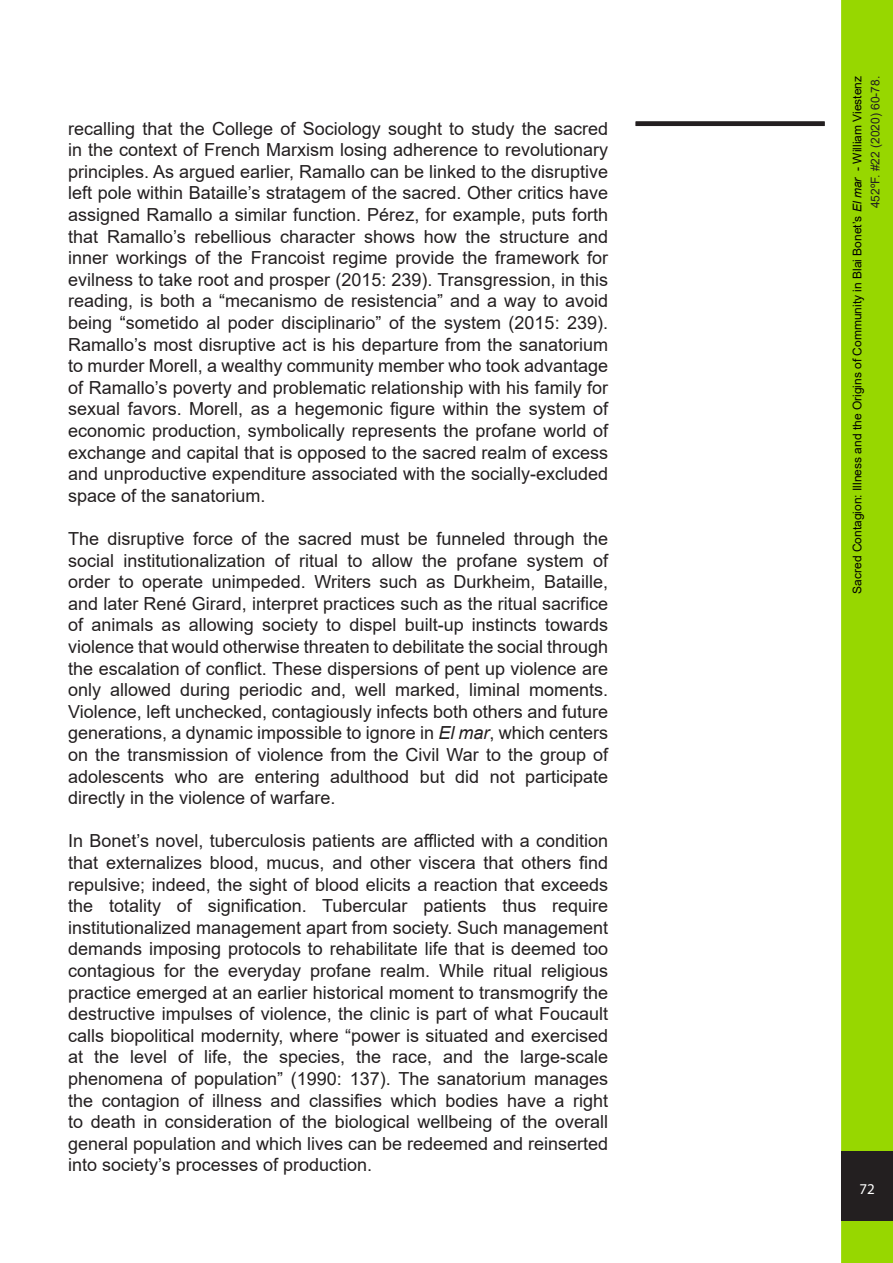
<style>
.page{position:relative;width:893px;height:1263px;background:#fff}
.page>*{position:absolute;margin:0;border:0;box-sizing:border-box;transform-origin:0 0}
.t1{font:18px/21.6px "Arial";color:#231f20;text-align:justify}
.t2{font:15px "Myriad Pro";color:#fff}
.t3{font:12px/18px "Arial";color:#000;text-align:right}
.s1{color:#111}
.s2{font-style:italic}
.s3{color:#231f20}
</style>
<div class="page">
<div style="left:841px;top:0;width:52px;height:1263px;background:#97d700;border:3px solid #97d700"></div>
<div style="left:841px;top:1151px;width:52px;height:70px;background:#231f20"></div>
<div style="left:636px;top:121px;width:189px;height:5px;background:#231f20"></div>
<p class="t1" style="left:68px;top:117px;width:541px">recalling that the College of Sociology sought to study the sacred in the context of French Marxism losing adherence to revolutionary principles. As argued earlier, Ramallo can be linked to the disruptive left pole within Bataille’s stratagem of the sacred. Other critics have assigned Ramallo a similar function. Pérez, for example, puts forth that Ramallo’s rebellious character shows how the structure and inner workings of the Francoist regime provide the framework for evilness to take root and prosper (2015: 239). Transgression, in this reading, is both a <span class="s1">“</span>mecanismo de resistencia” and a way to avoid being <span class="s1">“</span>sometido al poder disciplinario” of the system (2015: 239).<br>Ramallo’s most disruptive act is his departure from the sanatorium to murder Morell, a wealthy community member who took advantage of Ramallo’s poverty and problematic relationship with his family for sexual favors. Morell, as a hegemonic figure within the system of economic production, symbolically represents the profane world of exchange and capital that is opposed to the sacred realm of excess and unproductive expenditure associated with the socially-excluded space of the sanatorium.</p>
<p class="t1" style="left:68px;top:528px;width:541px">The disruptive force of the sacred must be funneled through the social institutionalization of ritual to allow the profane system of order to operate unimpeded. Writers such as Durkheim, Bataille, and later René Girard, interpret practices such as the ritual sacrifice of animals as allowing society to dispel built-up instincts towards violence that would otherwise threaten to debilitate the social through the escalation of conflict. These dispersions of pent up violence are only allowed during periodic and, well marked, liminal moments.<br>Violence, left unchecked, contagiously infects both others and future generations, a dynamic impossible to ignore in <span class="s2">El mar</span>, which centers on the transmission of violence from the Civil War to the group of adolescents who are entering adulthood but did not participate directly in the violence of warfare.</p>
<p class="t1" style="left:68px;top:830px;width:541px">In Bonet’s novel, tuberculosis patients are afflicted with a condition that externalizes blood, mucus, and other viscera that others find repulsive; indeed, the sight of blood elicits a reaction that exceeds the totality of signification. Tubercular patients thus require institutionalized management apart from society. Such management demands imposing protocols to rehabilitate life that is deemed too contagious for the everyday profane realm. While ritual religious practice emerged at an earlier historical moment to transmogrify the destructive impulses of violence, the clinic is part of what Foucault calls biopolitical modernity, where “power is situated and exercised at the level of life, the species, the race, and the large-scale phenomena of population” (1990: 137). The sanatorium manages the contagion of illness and classifies which bodies have a right to death in consideration of the biological wellbeing of the overall general population and which lives can be redeemed and reinserted into society’s processes of production.</p>
<p class="t3" style="left:848px;top:594px;width:519px;rotate:-90deg">Sacred Contagion: Illness and the Origins of Community in Blai Bonet’s <span class="s2">El mar</span> - William Viestenz<br><span class="s3">452ºF. #22 (2020) 60-78.</span></p>
<p class="t2" style="left:859px;top:1179px;width:17px">72</p>
</div>
